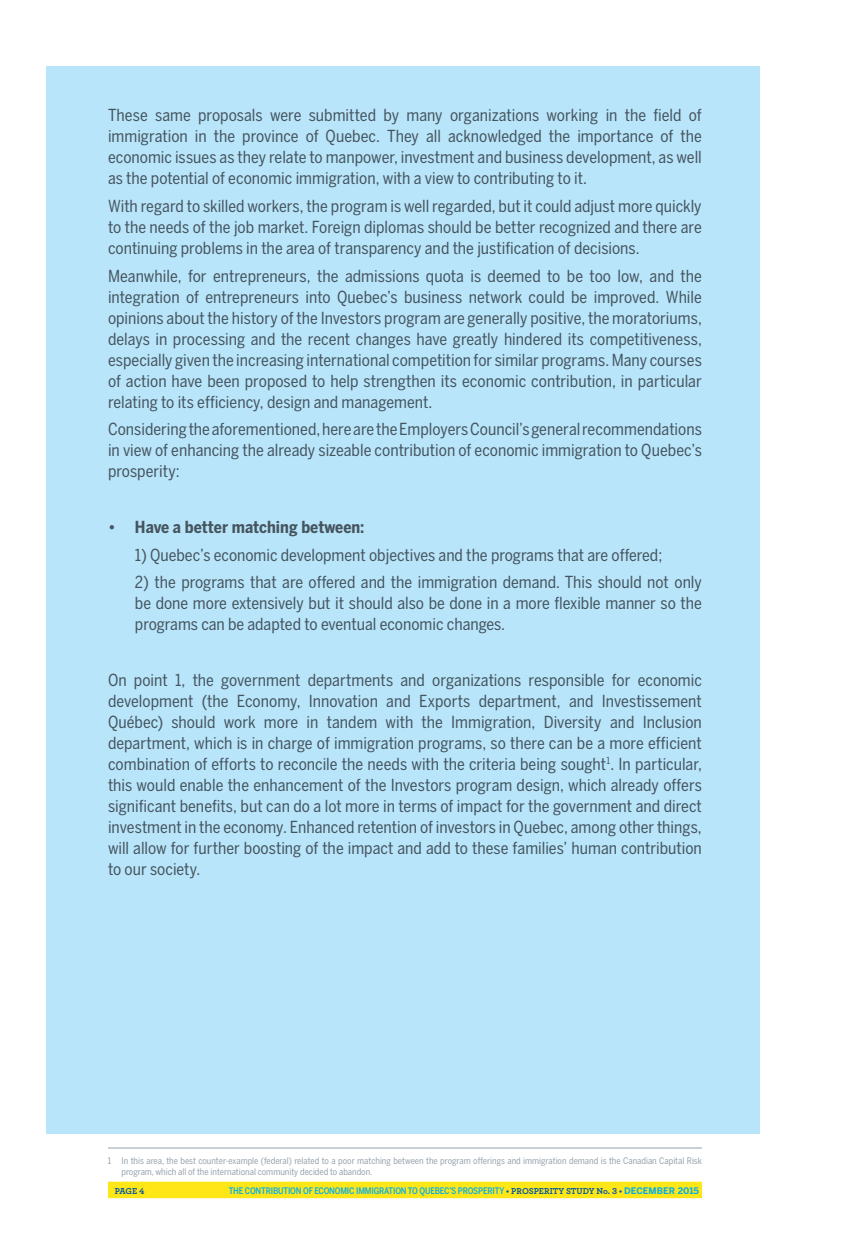
<style>
.page{position:relative;width:864px;height:1242px;background:#fff}
.page>*{position:absolute;margin:0;border:0;box-sizing:border-box;transform-origin:0 0}
.t1{font:16.5px/21px "Benton Sans Cond";color:#45555f;text-align:justify}
.t2{font:700 16.5px "Benton Sans Cond";color:#45555f}
.t3{font:9px/10.5px "Benton Sans Cond";color:#95a2ac}
.t4{font:500 9px "Benton Sans Cond";letter-spacing:-.02em;color:#00aeef}
.t5{font:700 9px "Archer";color:#0155a5}
.s1{font-family:"Archer";font-weight:700;color:#0155a5}
.s2{font-family:"Benton Sans";font-weight:700}
</style>
<div class="page">
<div style="left:108px;top:1182px;width:594px;height:16px;background:#ffe616"></div>
<div style="left:47px;top:66px;width:713px;height:1068px;background:#b9e5fa"></div>
<hr style="left:108px;top:1148px;width:594px;height:1px;background:#95a2ac">
<p class="t1" style="left:108px;top:106px;width:595px">These same proposals were submitted by many organizations working in the field of immigration in the province of Quebec. They all acknowledged the importance of the economic issues as they relate to manpower, investment and business development, as well as the potential of economic immigration, with a view to contributing to it.</p>
<p class="t1" style="left:108px;top:197px;width:595px">With regard to skilled workers, the program is well regarded, but it could adjust more quickly to the needs of the job market. Foreign diplomas should be better recognized and there are continuing problems in the area of transparency and the justification of decisions.</p>
<p class="t1" style="left:108px;top:266px;width:595px">Meanwhile, for entrepreneurs, the admissions quota is deemed to be too low, and the integration of entrepreneurs into Quebec’s business network could be improved. While opinions about the history of the Investors program are generally positive, the moratoriums, delays in processing and the recent changes have greatly hindered its competitiveness, especially given the increasing international competition for similar programs. Many courses of action have been proposed to help strengthen its economic contribution, in particular relating to its efficiency, design and management.</p>
<p class="t1" style="left:108px;top:420px;width:595px">Considering the aforementioned, here are the Employers Council’s general recommendations in view of enhancing the already sizeable contribution of economic immigration to Quebec’s prosperity:</p>
<p class="t2" style="left:108px;top:517px;width:258px">• Have a better matching between:</p>
<p class="t1" style="left:135px;top:546px;width:529px">1) Quebec’s economic development objectives and the programs that are offered;</p>
<p class="t1" style="left:135px;top:573px;width:569px">2) the programs that are offered and the immigration demand. This should not only be done more extensively but it should also be done in a more flexible manner so the programs can be adapted to eventual economic changes.</p>
<p class="t1" style="left:108px;top:671px;width:595px">On point 1, the government departments and organizations responsible for economic development (the Economy, Innovation and Exports department, and Investissement Québec) should work more in tandem with the Immigration, Diversity and Inclusion department, which is in charge of immigration programs, so there can be a more efficient combination of efforts to reconcile the needs with the criteria being sought<sup>1</sup>. In particular, this would enable the enhancement of the Investors program design, which already offers significant benefits, but can do a lot more in terms of impact for the government and direct investment in the economy. Enhanced retention of investors in Quebec, among other things, will allow for further boosting of the impact and add to these families’ human contribution to our society.</p>
<p class="t3" style="left:121px;top:1157px;width:582px;text-indent:-14px">1 In this area, the best counter-example (federal) related to a poor matching between the program offerings and immigration demand is the Canadian Capital Risk program, which all of the international community decided to abandon.</p>
<p class="t5" style="left:115px;top:1184px;width:31px">PAGE 4</p>
<p class="t4" style="left:229px;top:1187px;width:472px">THE CONTRIBUTION OF ECONOMIC IMMIGRATION TO QUEBEC’S PROSPERITY <span class="s1">• PROSPERITY STUDY NO. 3 •</span> <span class="s2">DECEMBER 2015</span></p>
</div>
